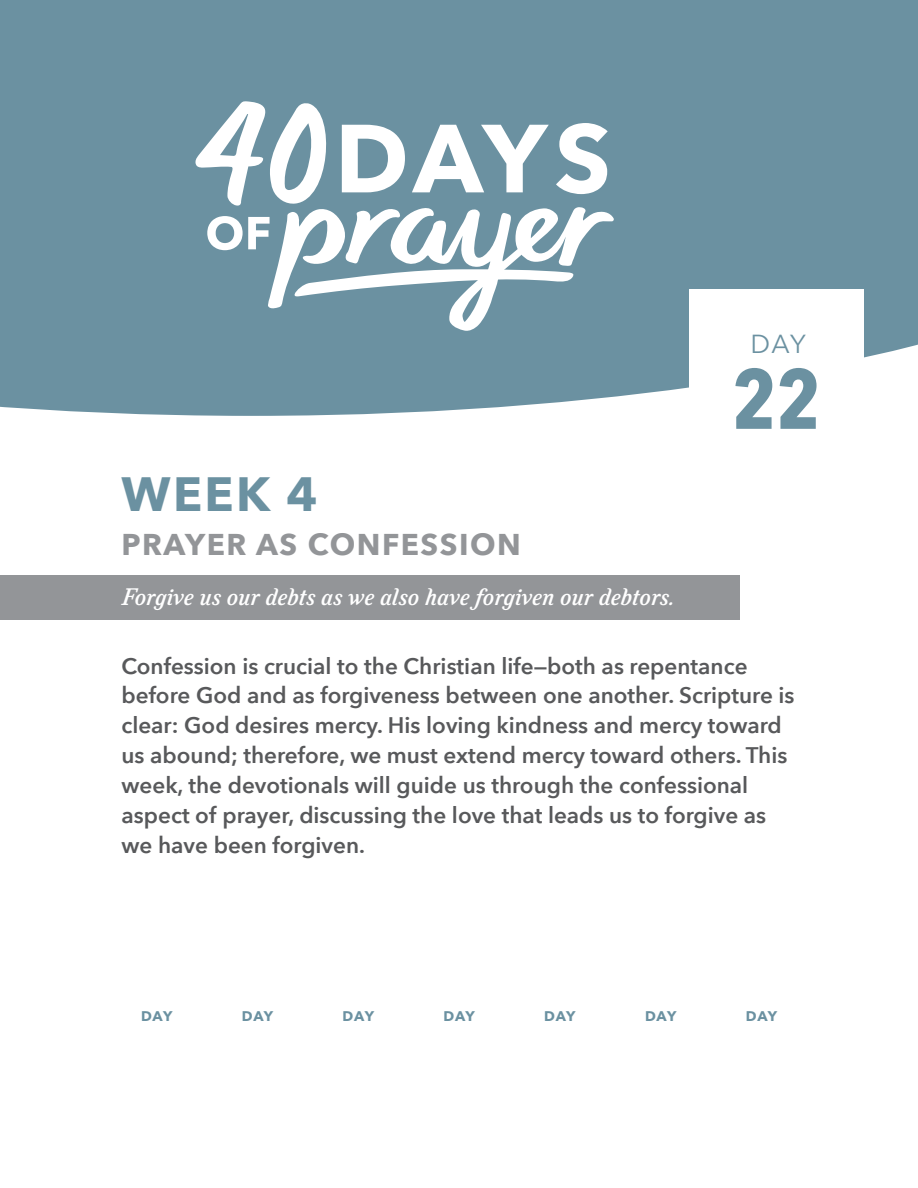
<style>
.page{position:relative;width:918px;height:1188px;background:#fff}
.page>*{position:absolute;margin:0;border:0;box-sizing:border-box;transform-origin:0 0}
.t1{font:700 84.3px "Avenir Next Condensed";color:#6b91a1}
.t2{font:700 48px "Avenir Next";color:#6b91a1}
.t3{font:700 30px "Avenir Next";letter-spacing:.05em;color:#939598}
.t4{font:26.1px "Avenir Next";color:#6b91a1}
.t5{font:italic 500 24px "Felice";color:#fff}
.t6{font:600 22.5px/30px "Avenir Next";color:#58595b}
.t7{font:700 13.95px "Avenir Next";letter-spacing:.04em;color:#6b91a1}
</style>
<div class="page">
<div style="left:0;top:575px;width:740px;height:45px;background:#939598"></div>
<div style="left:0;top:184px;width:918px;height:232px;background:#6b91a1"></div>
<div style="left:0;top:0;width:918px;height:184px;background:#6b91a1"></div>
<svg style="left:195px;top:101px;width:419px;height:231px"></svg>
<svg style="left:689px;top:289px;width:175px;height:127px"></svg>
<p class="t4" style="left:750px;top:322px;width:57px">DAY</p>
<h2 class="t2" style="left:122px;top:453px;width:198px">WEEK 4</h2>
<h3 class="t3" style="left:122px;top:519px;width:401px">PRAYER AS CONFESSION</h3>
<p class="t5" style="left:122px;top:581px;width:554px">Forgive us our debts as we also have forgiven our debtors.</p>
<h1 class="t1" style="left:732px;top:348px;width:90px">22</h1>
<p class="t6" style="left:122px;top:650px;width:675px">Confession is crucial to the Christian life—both as repentance before God and as forgiveness between one another. Scripture is clear: God desires mercy. His loving kindness and mercy toward us abound; therefore, we must extend mercy toward others. This week, the devotionals will guide us through the confessional aspect of prayer, discussing the love that leads us to forgive as we have been forgiven.</p>
<p class="t7" style="left:141px;top:1004px;width:33px">DAY</p>
<p class="t7" style="left:242px;top:1004px;width:33px">DAY</p>
<p class="t7" style="left:343px;top:1004px;width:33px">DAY</p>
<p class="t7" style="left:443px;top:1004px;width:33px">DAY</p>
<p class="t7" style="left:544px;top:1004px;width:33px">DAY</p>
<p class="t7" style="left:645px;top:1004px;width:33px">DAY</p>
<p class="t7" style="left:746px;top:1004px;width:33px">DAY</p>
</div>
